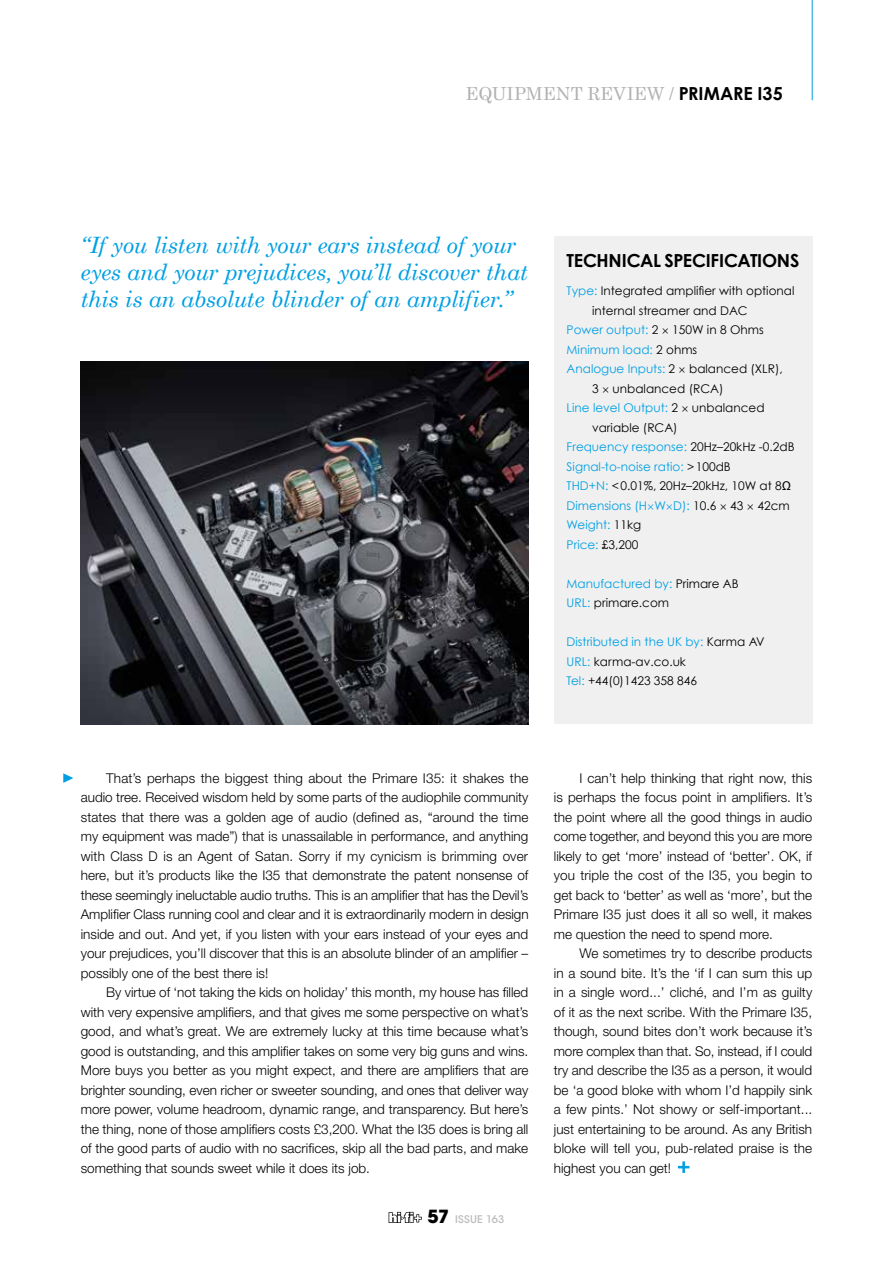
<style>
.page{position:relative;width:893px;height:1263px;background:#fff}
.page>*{position:absolute;margin:0;border:0;box-sizing:border-box;transform-origin:0 0}
.t1{font:italic 22.5px/27px "Century Schoolbook";letter-spacing:-.02em;color:#009fe3}
.t2{font:18px "Century Schoolbook";letter-spacing:-.005em;color:#b3b2b2}
.t3{font:700 18px "Century Gothic";letter-spacing:-.015em;color:#000}
.t4{font:300 13.5px/19.5px "Helvetica Neue LT Std";color:#000;text-align:justify}
.t5{font:12px/19.5px "Century Gothic";color:#000}
.t6{font:12px "Century Gothic";color:#009fe3}
.t7{font:500 10.5px "ITC Avant Garde Std";letter-spacing:.025em;color:#bcbcbc}
.s1{font-family:"Century Gothic";font-weight:700;color:#000}
.s2{color:#009fe3}
.s3{color:#000}
.s4{font-family:"Helvetica Neue LT Std";font-weight:300;color:#000}
.s5{font-family:"Helvetica Neue LT Std";font-weight:300}
.s6{font-weight:700;font-size:18px;color:#000}
</style>
<div class="page">
<svg style="left:678px;top:1161px;width:11px;height:12px"></svg>
<div style="left:554px;top:237px;width:258px;height:487px;background:#f0f0f0"></div>
<img style="left:81px;top:361px;width:447px;height:363px">
<svg style="left:63px;top:773px;width:10px;height:10px"></svg>
<svg style="left:389px;top:1212px;width:33px;height:11px"></svg>
<hr style="left:812px;top:0;width:1px;height:100px;background:#009fe3">
<h2 class="t2" style="left:466px;top:83px;width:319px">EQUIPMENT REVIEW / <span class="s1">PRIMARE I35</span></h2>
<h1 class="t1" style="left:81px;top:231px;width:449px">“If you listen with your ears instead of your eyes and your prejudices, you’ll discover that this is an absolute blinder of an amplifier.”</h1>
<h2 class="t3" style="left:567px;top:249px;width:234px">TECHNICAL SPECIFICATIONS</h2>
<p class="t5" style="left:567px;top:281px;width:229px"><span class="s2">Type:</span> Integrated amplifier with optional</p>
<p class="t5" style="left:592px;top:300px;width:157px">internal streamer and DAC</p>
<p class="t6" style="left:567px;top:322px;width:199px">Power output: <span class="s3">2</span> <span class="s4">×</span> <span class="s3">150W in 8 Ohms</span></p>
<p class="t6" style="left:567px;top:342px;width:132px">Minimum load: <span class="s3">2 ohms</span></p>
<p class="t6" style="left:567px;top:361px;width:218px">Analogue Inputs: <span class="s3">2</span> <span class="s4">×</span> <span class="s3">balanced (XLR),</span></p>
<p class="t5" style="left:592px;top:378px;width:133px">3 <span class="s5">×</span> unbalanced (RCA)</p>
<p class="t6" style="left:567px;top:400px;width:199px">Line level Output: <span class="s3">2</span> <span class="s4">×</span> <span class="s3">unbalanced</span></p>
<p class="t5" style="left:592px;top:417px;width:87px">variable (RCA)</p>
<p class="t6" style="left:567px;top:439px;width:230px">Frequency response: <span class="s3">20Hz–20kHz -0.2dB</span></p>
<p class="t6" style="left:567px;top:459px;width:166px">Signal-to-noise ratio: <span class="s3">&gt;100dB</span></p>
<p class="t5" style="left:567px;top:476px;width:226px"><span class="s2">THD+N:</span> &lt;0.01%, 20Hz–20kHz, 10W at 8Ω</p>
<p class="t6" style="left:567px;top:498px;width:225px">Dimensions (H<span class="s5">×</span>W<span class="s5">×</span>D): <span class="s3">10.6</span> <span class="s4">×</span> <span class="s3">43</span> <span class="s4">×</span> <span class="s3">42cm</span></p>
<p class="t6" style="left:567px;top:517px;width:76px">Weight: <span class="s3">11kg</span></p>
<p class="t6" style="left:567px;top:537px;width:73px">Price: <span class="s3">£3,200</span></p>
<p class="t5" style="left:567px;top:573px;width:174px"><span class="s2">Manufactured by:</span> Primare AB<br><span class="s2">URL:</span> primare.com</p>
<p class="t5" style="left:567px;top:632px;width:199px"><span class="s2">Distributed in the UK by:</span> Karma AV<br><span class="s2">URL:</span> karma-av.co.uk<br><span class="s2">Tel:</span> +44(0)1423 358 846</p>
<p class="t4" style="left:81px;top:768px;width:449px;text-indent:26px">That’s perhaps the biggest thing about the Primare I35: it shakes the audio tree. Received wisdom held by some parts of the audiophile community states that there was a golden age of audio (defined as, “around the time my equipment was made”) that is unassailable in performance, and anything with Class D is an Agent of Satan. Sorry if my cynicism is brimming over here, but it’s products like the I35 that demonstrate the patent nonsense of these seemingly ineluctable audio truths. This is an amplifier that has the Devil’s Amplifier Class running cool and clear and it is extraordinarily modern in design inside and out. And yet, if you listen with your ears instead of your eyes and your prejudices, you’ll discover that this is an absolute blinder of an amplifier – possibly one of the best there is!</p>
<p class="t4" style="left:81px;top:982px;width:449px;text-indent:26px">By virtue of ‘not taking the kids on holiday’ this month, my house has filled with very expensive amplifiers, and that gives me some perspective on what’s good, and what’s great. We are extremely lucky at this time because what’s good is outstanding, and this amplifier takes on some very big guns and wins.<br>More buys you better as you might expect, and there are amplifiers that are brighter sounding, even richer or sweeter sounding, and ones that deliver way more power, volume headroom, dynamic range, and transparency. But here’s the thing, none of those amplifiers costs £3,200. What the I35 does is bring all of the good parts of audio with no sacrifices, skip all the bad parts, and make something that sounds sweet while it does its job.</p>
<p class="t7" style="left:428px;top:1213px;width:78px"><span class="s6">57</span> ISSUE 163</p>
<p class="t4" style="left:554px;top:768px;width:260px;text-indent:26px">I can’t help thinking that right now, this is perhaps the focus point in amplifiers. It’s the point where all the good things in audio come together, and beyond this you are more likely to get ‘more’ instead of ‘better’. OK, if you triple the cost of the I35, you begin to get back to ‘better’ as well as ‘more’, but the Primare I35 just does it all so well, it makes me question the need to spend more.</p>
<p class="t4" style="left:554px;top:943px;width:260px;text-indent:26px">We sometimes try to describe products in a sound bite. It’s the ‘if I can sum this up in a single word...’ cliché, and I’m as guilty of it as the next scribe. With the Primare I35, though, sound bites don’t work because it’s more complex than that. So, instead, if I could try and describe the I35 as a person, it would be ‘a good bloke with whom I’d happily sink a few pints.’ Not showy or self-important... just entertaining to be around. As any British bloke will tell you, pub-related praise is the highest you can get!</p>
</div>
